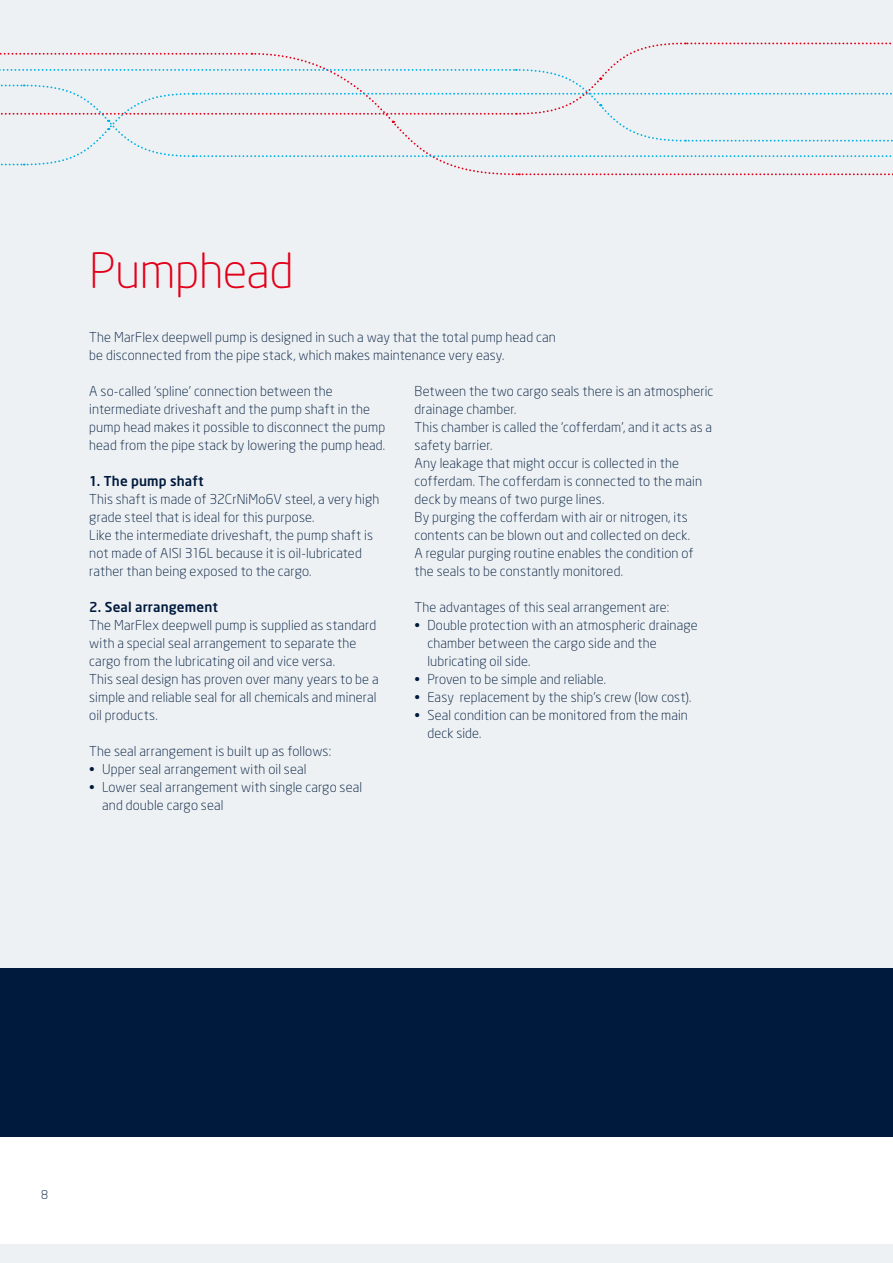
<style>
.page{position:relative;width:893px;height:1263px;background:#fff}
.page>*{position:absolute;margin:0;border:0;box-sizing:border-box;transform-origin:0 0}
.t1{font:300 48px "Neo Sans";letter-spacing:-.01em;color:#e2001a}
.t2{font:300 13.5px/18px "Neo Sans";letter-spacing:.01em;color:#001a3d}
.t3{font:500 13.5px "Neo Sans";letter-spacing:.01em;color:#001a3d}
.t4{font:300 12px "Neo Sans";color:#001a3d}
</style>
<div class="page">
<div style="left:0;top:1244px;width:893px;height:19px;background:#edf1f3"></div>
<div style="left:0;top:0;width:893px;height:1094px;background:#edf1f3"></div>
<svg style="left:0;top:42px;width:893px;height:134px"></svg>
<div style="left:0;top:968px;width:893px;height:169px;background:#001a3d"></div>
<h1 class="t1" style="left:89px;top:242px;width:206px">Pumphead</h1>
<p class="t2" style="left:89px;top:328px;width:468px">The MarFlex deepwell pump is designed in such a way that the total pump head can be disconnected from the pipe stack, which makes maintenance very easy.</p>
<p class="t2" style="left:89px;top:382px;width:297px">A so-called ‘spline’ connection between the intermediate driveshaft and the pump shaft in the pump head makes it possible to disconnect the pump head from the pipe stack by lowering the pump head.</p>
<p class="t3" style="left:89px;top:472px;width:116px">1. The pump shaft</p>
<p class="t2" style="left:89px;top:490px;width:291px">This shaft is made of 32CrNiMo6V steel, a very high grade steel that is ideal for this purpose.<br>Like the intermediate driveshaft, the pump shaft is not made of AISI 316L because it is oil-lubricated rather than being exposed to the cargo.</p>
<p class="t3" style="left:89px;top:598px;width:130px">2. Seal arrangement</p>
<p class="t2" style="left:89px;top:616px;width:291px">The MarFlex deepwell pump is supplied as standard with a special seal arrangement to separate the cargo from the lubricating oil and vice versa.<br>This seal design has proven over many years to be a simple and reliable seal for all chemicals and mineral oil products.</p>
<p class="t2" style="left:89px;top:742px;width:243px">The seal arrangement is built up as follows:</p>
<p class="t2" style="left:89px;top:760px;width:219px">• Upper seal arrangement with oil seal</p>
<p class="t2" style="left:102px;top:778px;width:262px;text-indent:-13px">• Lower seal arrangement with single cargo seal and double cargo seal</p>
<p class="t2" style="left:415px;top:382px;width:300px">Between the two cargo seals there is an atmospheric drainage chamber.<br>This chamber is called the ‘cofferdam’, and it acts as a safety barrier.<br>Any leakage that might occur is collected in the cofferdam. The cofferdam is connected to the main deck by means of two purge lines.<br>By purging the cofferdam with air or nitrogen, its contents can be blown out and collected on deck.<br>A regular purging routine enables the condition of the seals to be constantly monitored.</p>
<p class="t2" style="left:415px;top:598px;width:256px">The advantages of this seal arrangement are:</p>
<p class="t2" style="left:427px;top:616px;width:272px;text-indent:-13px">• Double protection with an atmospheric drainage chamber between the cargo side and the lubricating oil side.</p>
<p class="t2" style="left:415px;top:670px;width:193px">• Proven to be simple and reliable.</p>
<p class="t2" style="left:415px;top:688px;width:278px">• Easy replacement by the ship’s crew (low cost).</p>
<p class="t2" style="left:427px;top:706px;width:262px;text-indent:-13px">• Seal condition can be monitored from the main deck side.</p>
<p class="t4" style="left:41px;top:1188px;width:8px">8</p>
</div>
